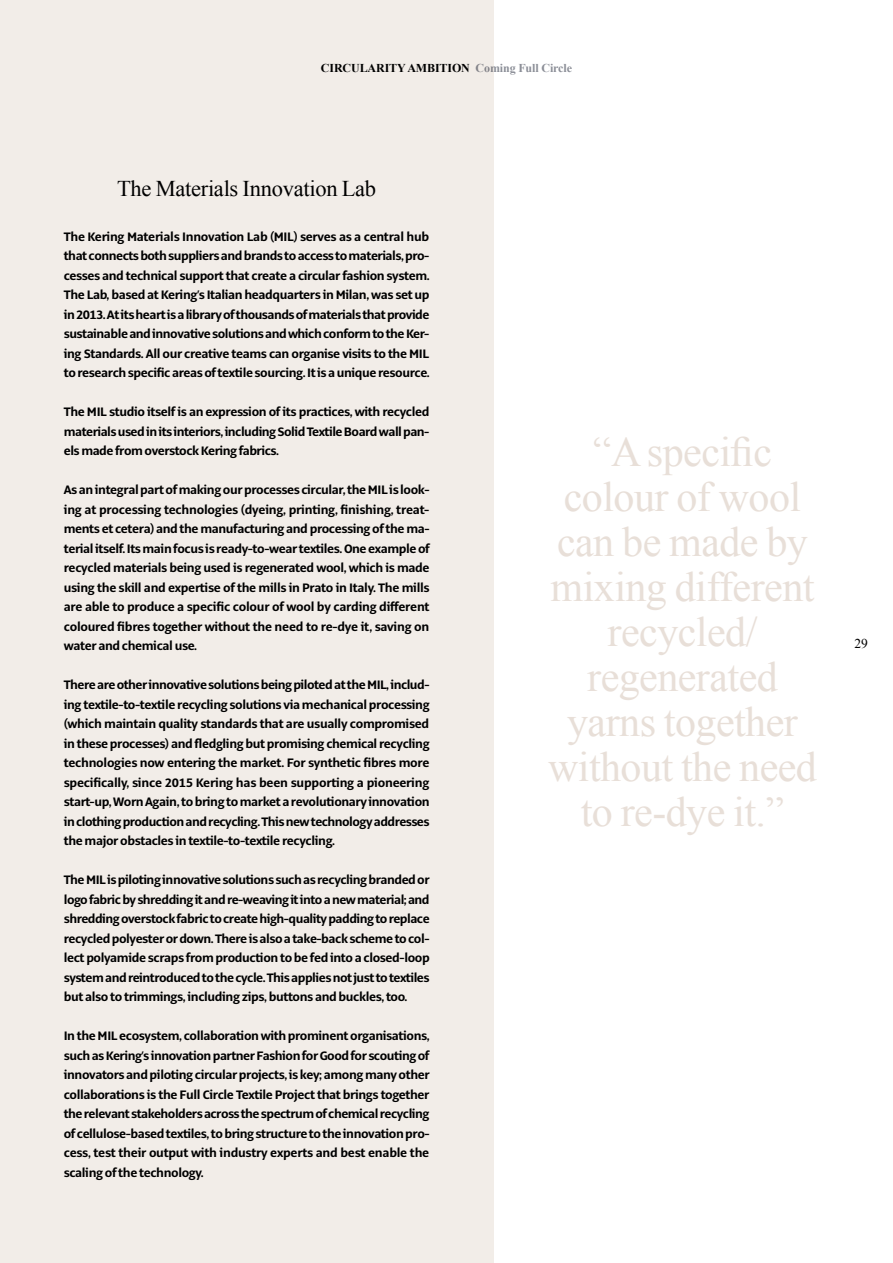
<style>
.page{position:relative;width:893px;height:1263px;background:#fff}
.page>*{position:absolute;margin:0;border:0;box-sizing:border-box;transform-origin:0 0}
.t1{font:42px/45px "Times New Roman";letter-spacing:-.015em;color:#e8dfd8;text-align:center}
.t2{font:22.5px "Times New Roman";letter-spacing:-.015em;color:#000}
.t3{font:700 13.5px/19.5px "Alto Pro";letter-spacing:-.03em;color:#000;text-align:justify}
.t4{font:13.5px "Times New Roman";color:#000}
.t5{font:700 12px "Times New Roman";letter-spacing:-.01em;color:#000}
.s1{color:#8b8e97}
</style>
<div class="page">
<div style="left:0;top:0;width:493px;height:1263px;background:#f2ede8"></div>
<p class="t5" style="left:321px;top:60px;width:253px">CIRCULARITY AMBITION <span class="s1">Coming Full Circle</span></p>
<h2 class="t2" style="left:117px;top:173px;width:261px">The Materials Innovation Lab</h2>
<p class="t3" style="left:64px;top:227px;width:367px">The Kering Materials Innovation Lab (MIL) serves as a central hub that connects both suppliers and brands to access to materials, pro&shy;cesses and technical support that create a circular fashion system.<br>The Lab, based at Kering’s Italian headquarters in Milan, was set up in 2013. At its heart is a library of thousands of materials that provide sustainable and innovative solutions and which conform to the Ker&shy;ing Standards. All our creative teams can organise visits to the MIL to research specific areas of textile sourcing. It is a unique resource.</p>
<p class="t3" style="left:64px;top:402px;width:367px">The MIL studio itself is an expression of its practices, with recycled materials used in its interiors, including Solid Textile Board wall pan&shy;els made from overstock Kering fabrics.</p>
<p class="t3" style="left:64px;top:480px;width:367px">As an integral part of making our processes circular, the MIL is look&shy;ing at processing technologies (dyeing, printing, finishing, treat&shy;ments et cetera) and the manufacturing and processing of the ma&shy;terial itself. Its main focus is ready-to-wear textiles. One example of recycled materials being used is regenerated wool, which is made using the skill and expertise of the mills in Prato in Italy. The mills are able to produce a specific colour of wool by carding different coloured fibres together without the need to re-dye it, saving on water and chemical use.</p>
<p class="t3" style="left:64px;top:675px;width:367px">There are other innovative solutions being piloted at the MIL, includ&shy;ing textile-to-textile recycling solutions via mechanical processing (which maintain quality standards that are usually compromised in these processes) and fledgling but promising chemical recycling technologies now entering the market. For synthetic fibres more specifically, since 2015 Kering has been supporting a pioneering start-up, Worn Again, to bring to market a revolutionary innovation in clothing production and recycling. This new technology addresses the major obstacles in textile-to-textile recycling.</p>
<p class="t3" style="left:64px;top:870px;width:367px">The MIL is piloting innovative solutions such as recycling branded or logo fabric by shredding it and re-weaving it into a new material; and shredding overstock fabric to create high-quality padding to replace recycled polyester or down. There is also a take-back scheme to col&shy;lect polyamide scraps from production to be fed into a closed-loop system and reintroduced to the cycle. This applies not just to textiles but also to trimmings, including zips, buttons and buckles, too.</p>
<p class="t3" style="left:64px;top:1026px;width:367px">In the MIL ecosystem, collaboration with prominent organisations, such as Kering’s innovation partner Fashion for Good for scouting of innovators and piloting circular projects, is key; among many other collaborations is the Full Circle Textile Project that brings together the relevant stakeholders across the spectrum of chemical recycling of cellulose-based textiles, to bring structure to the innovation pro&shy;cess, test their output with industry experts and best enable the scaling of the technology.</p>
<h1 class="t1" style="left:548px;top:429px;width:270px">“A specific colour of wool can be made by mixing different recycled/ regenerated yarns together without the need to re-dye it.”</h1>
<p class="t4" style="left:854px;top:635px;width:15px">29</p>
</div>
